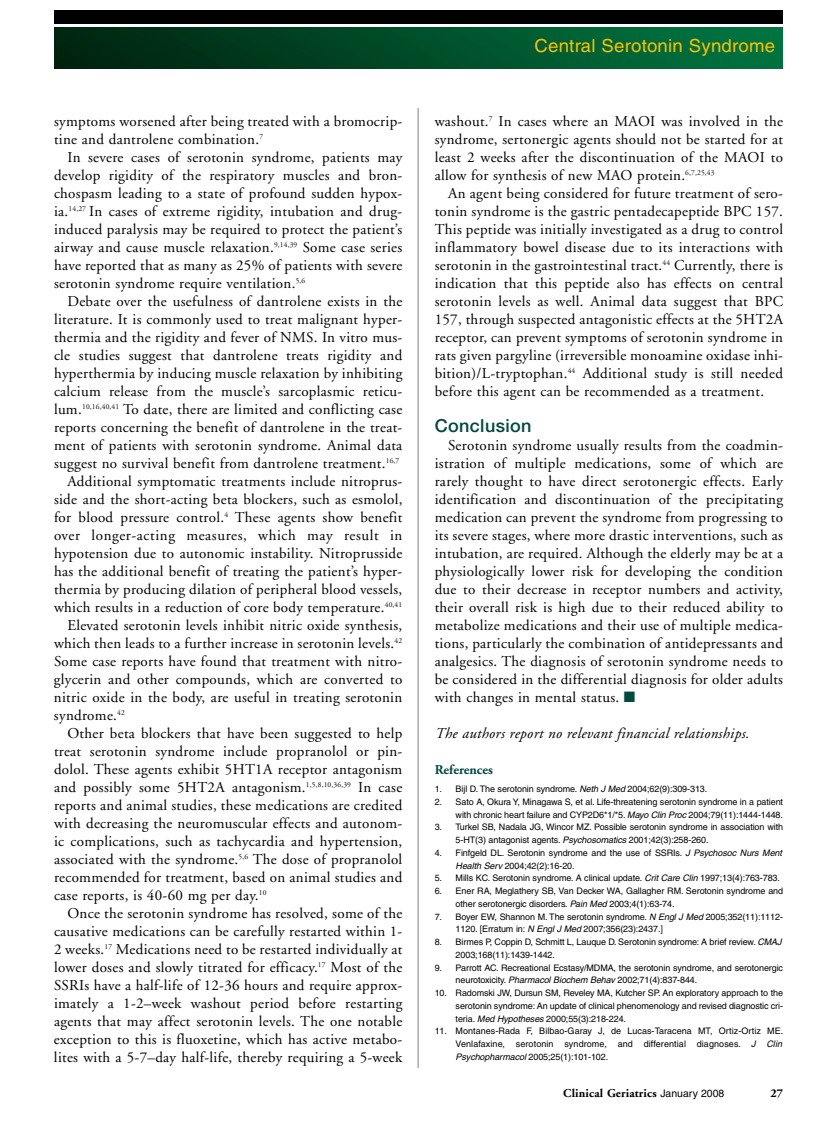
<style>
.page{position:relative;width:837px;height:1134px;background:#fff}
.page>*{position:absolute;margin:0;border:0;box-sizing:border-box;transform-origin:0 0}
.t1{font:18px "Helvetica";letter-spacing:.01em;color:#fbc200}
.t2{font:500 18px "Helvetica Neue";letter-spacing:.02em;color:#004841}
.t3{font:15px/18px "Adobe Garamond";letter-spacing:.02em;color:#000;text-align:justify}
.t4{font:italic 15px "Adobe Garamond";letter-spacing:.02em;color:#000}
.t5{font:15px "Adobe Garamond";letter-spacing:.04em;color:#000}
.t6{font:700 13.5px "Adobe Garamond";color:#004841}
.t7{font:700 12px "Adobe Garamond";letter-spacing:.015em;color:#000}
.t8{font:9px/12.8px "Helvetica";letter-spacing:-.01em;color:#000}
.s1{color:#004a41}
.s2{font-style:italic}
.s3{font-family:"Helvetica";font-weight:400;font-size:10.5px}
</style>
<div class="page">
<img style="left:54px;top:28px;width:729px;height:40px">
<div style="left:54px;top:10px;width:729px;height:14px;background:#000"></div>
<hr style="left:418px;top:108px;width:1px;height:960px;background:#808080">
<p class="t3" style="left:54px;top:113px;width:350px">symptoms worsened after being treated with a bromocrip&shy;tine and dantrolene combination.<sup>7</sup></p>
<p class="t3" style="left:54px;top:149px;width:350px;text-indent:14px">In severe cases of serotonin syndrome, patients may develop rigidity of the respiratory muscles and bron&shy;chospasm leading to a state of profound sudden hypox&shy;ia.<sup>14,27</sup> In cases of extreme rigidity, intubation and drug&shy;induced paralysis may be required to protect the patient’s airway and cause muscle relaxation.<sup>9,14,39</sup> Some case series have reported that as many as 25% of patients with severe serotonin syndrome require ventilation.<sup>5,6</sup></p>
<p class="t3" style="left:68px;top:293px;width:336px">Debate over the usefulness of dantrolene exists in the</p>
<p class="t3" style="left:54px;top:311px;width:350px">literature. It is commonly used to treat malignant hyper-</p>
<p class="t3" style="left:54px;top:329px;width:350px">thermia and the rigidity and fever of NMS. In vitro mus-</p>
<p class="t3" style="left:54px;top:347px;width:350px">cle studies suggest that dantrolene treats rigidity and</p>
<p class="t3" style="left:54px;top:365px;width:350px">hyperthermia by inducing muscle relaxation by inhibiting</p>
<p class="t3" style="left:54px;top:383px;width:350px">calcium release from the muscle’s sarcoplasmic reticu-</p>
<p class="t3" style="left:54px;top:401px;width:350px">lum.<sup>10,16,40,41</sup> To date, there are limited and conflicting case</p>
<p class="t3" style="left:54px;top:419px;width:350px">reports concerning the benefit of dantrolene in the treat-</p>
<p class="t3" style="left:54px;top:437px;width:350px">ment of patients with serotonin syndrome. Animal data</p>
<p class="t3" style="left:54px;top:455px;width:347px">suggest no survival benefit from dantrolene treatment.<sup>16,7</sup></p>
<p class="t3" style="left:68px;top:473px;width:336px">Additional symptomatic treatments include nitroprus-</p>
<p class="t3" style="left:54px;top:491px;width:350px">side and the short-acting beta blockers, such as esmolol,</p>
<p class="t3" style="left:54px;top:509px;width:350px">for blood pressure control.<sup>4</sup> These agents show benefit</p>
<p class="t5" style="left:54px;top:527px;width:350px">over longer-acting measures, which may result in</p>
<p class="t3" style="left:54px;top:545px;width:350px">hypotension due to autonomic instability. Nitroprusside</p>
<p class="t3" style="left:54px;top:563px;width:350px">has the additional benefit of treating the patient’s hyper-</p>
<p class="t3" style="left:54px;top:581px;width:350px">thermia by producing dilation of peripheral blood vessels,</p>
<p class="t3" style="left:54px;top:599px;width:350px">which results in a reduction of core body temperature.<sup>40,41</sup></p>
<p class="t3" style="left:68px;top:617px;width:336px">Elevated serotonin levels inhibit nitric oxide synthesis,</p>
<p class="t3" style="left:54px;top:635px;width:350px">which then leads to a further increase in serotonin levels.<sup>42</sup></p>
<p class="t3" style="left:54px;top:653px;width:350px">Some case reports have found that treatment with nitro-</p>
<p class="t3" style="left:54px;top:671px;width:350px">glycerin and other compounds, which are converted to</p>
<p class="t3" style="left:54px;top:689px;width:350px">nitric oxide in the body, are useful in treating serotonin</p>
<p class="t3" style="left:54px;top:707px;width:72px">syndrome.<sup>42</sup></p>
<p class="t3" style="left:68px;top:725px;width:336px">Other beta blockers that have been suggested to help</p>
<p class="t3" style="left:54px;top:743px;width:350px">treat serotonin syndrome include propranolol or pin-</p>
<p class="t3" style="left:54px;top:761px;width:350px">dolol. These agents exhibit 5HT1A receptor antagonism</p>
<p class="t3" style="left:54px;top:779px;width:350px">and possibly some 5HT2A antagonism.<sup>1,5,8,10,36,39</sup> In case</p>
<p class="t3" style="left:54px;top:797px;width:350px">reports and animal studies, these medications are credited</p>
<p class="t3" style="left:54px;top:815px;width:350px">with decreasing the neuromuscular effects and autonom-</p>
<p class="t3" style="left:54px;top:833px;width:350px">ic complications, such as tachycardia and hypertension,</p>
<p class="t3" style="left:54px;top:851px;width:350px">associated with the syndrome.<sup>5,6</sup> The dose of propranolol</p>
<p class="t3" style="left:54px;top:869px;width:350px">recommended for treatment, based on animal studies and</p>
<p class="t3" style="left:54px;top:887px;width:214px">case reports, is 40-60 mg per day.<sup>10</sup></p>
<p class="t3" style="left:68px;top:905px;width:336px">Once the serotonin syndrome has resolved, some of the</p>
<p class="t3" style="left:54px;top:923px;width:350px">causative medications can be carefully restarted within 1-</p>
<p class="t3" style="left:54px;top:941px;width:350px">2 weeks.<sup>17</sup> Medications need to be restarted individually at</p>
<p class="t3" style="left:54px;top:959px;width:350px">lower doses and slowly titrated for efficacy.<sup>17</sup> Most of the</p>
<p class="t3" style="left:54px;top:977px;width:350px">SSRIs have a half-life of 12-36 hours and require approx-</p>
<p class="t3" style="left:54px;top:995px;width:350px">imately a 1-2–week washout period before restarting</p>
<p class="t3" style="left:54px;top:1013px;width:350px">agents that may affect serotonin levels. The one notable</p>
<p class="t3" style="left:54px;top:1031px;width:350px">exception to this is fluoxetine, which has active metabo-</p>
<p class="t3" style="left:54px;top:1049px;width:350px">lites with a 5-7–day half-life, thereby requiring a 5-week</p>
<p class="t1" style="left:535px;top:35px;width:242px">Central Serotonin Syndrome</p>
<p class="t3" style="left:435px;top:113px;width:350px">washout.<sup>7</sup> In cases where an MAOI was involved in the syndrome, sertonergic agents should not be started for at least 2 weeks after the discontinuation of the MAOI to allow for synthesis of new MAO protein.<sup>6,7,25,43</sup></p>
<p class="t3" style="left:435px;top:185px;width:350px;text-indent:14px">An agent being considered for future treatment of sero&shy;tonin syndrome is the gastric pentadecapeptide BPC 157.<br>This peptide was initially investigated as a drug to control inflammatory bowel disease due to its interactions with serotonin in the gastrointestinal tract.<sup>44</sup> Currently, there is indication that this peptide also has effects on central serotonin levels as well. Animal data suggest that BPC 157, through suspected antagonistic effects at the 5HT2A receptor, can prevent symptoms of serotonin syndrome in rats given pargyline (irreversible monoamine oxidase inhi&shy;bition)/L-tryptophan.<sup>44</sup> Additional study is still needed before this agent can be recommended as a treatment.</p>
<p class="t2" style="left:435px;top:415px;width:98px">Conclusion</p>
<p class="t3" style="left:435px;top:437px;width:350px;text-indent:14px">Serotonin syndrome usually results from the coadmin&shy;istration of multiple medications, some of which are rarely thought to have direct serotonergic effects. Early identification and discontinuation of the precipitating medication can prevent the syndrome from progressing to its severe stages, where more drastic interventions, such as intubation, are required. Although the elderly may be at a physiologically lower risk for developing the condition due to their decrease in receptor numbers and activity, their overall risk is high due to their reduced ability to metabolize medications and their use of multiple medica&shy;tions, particularly the combination of antidepressants and analgesics. The diagnosis of serotonin syndrome needs to be considered in the differential diagnosis for older adults with changes in mental status. <span class="s1">■</span></p>
<p class="t4" style="left:435px;top:725px;width:316px">The authors report no relevant financial relationships.</p>
<p class="t6" style="left:435px;top:762px;width:60px">References</p>
<p class="t8" style="left:435px;top:783px;width:274px">1. Bijl D. The serotonin syndrome. <span class="s2">Neth J Med</span> 2004;62(9):309-313.</p>
<p class="t8" style="left:435px;top:795px;width:350px;text-align:right">2. Sato A, Okura Y, Minagawa S, et al. Life-threatening serotonin syndrome in a patient with chronic heart failure and CYP2D6*1/*5. <span class="s2">Mayo Clin Proc</span> 2004;79(11):1444-1448.</p>
<p class="t8" style="left:456px;top:821px;width:329px;text-indent:-21px">3. Turkel SB, Nadala JG, Wincor MZ. Possible serotonin syndrome in association with<br>5-HT(3) antagonist agents. <span class="s2">Psychosomatics</span> 2001;42(3):258-260.</p>
<p class="t8" style="left:456px;top:846px;width:328px;text-indent:-21px">4. Finfgeld DL. Serotonin syndrome and the use of SSRIs. <span class="s2">J Psychosoc Nurs Ment<br>Health Serv</span> 2004;42(2):16-20.</p>
<p class="t8" style="left:435px;top:872px;width:347px">5. Mills KC. Serotonin syndrome. A clinical update. <span class="s2">Crit Care Clin</span> 1997;13(4):763-783.</p>
<p class="t8" style="left:456px;top:885px;width:329px;text-indent:-21px">6. Ener RA, Meglathery SB, Van Decker WA, Gallagher RM. Serotonin syndrome and other serotonergic disorders. <span class="s2">Pain Med</span> 2003;4(1):63-74.</p>
<p class="t8" style="left:456px;top:910px;width:329px;text-indent:-21px">7. Boyer EW, Shannon M. The serotonin syndrome. <span class="s2">N Engl J Med</span> 2005;352(11):1112-<br>1120. [Erratum in: <span class="s2">N Engl J Med</span> 2007;356(23):2437.]</p>
<p class="t8" style="left:456px;top:936px;width:327px;text-indent:-21px">8. Birmes P, Coppin D, Schmitt L, Lauque D. Serotonin syndrome: A brief review. <span class="s2">CMAJ<br></span>2003;168(11):1439-1442.</p>
<p class="t8" style="left:456px;top:961px;width:329px;text-indent:-21px">9. Parrott AC. Recreational Ecstasy/MDMA, the serotonin syndrome, and serotonergic neurotoxicity. <span class="s2">Pharmacol Biochem Behav</span> 2002;71(4):837-844.</p>
<p class="t8" style="left:456px;top:987px;width:329px;text-align:justify;text-indent:-21px">10. Radomski JW, Dursun SM, Reveley MA, Kutcher SP. An exploratory approach to the serotonin syndrome: An update of clinical phenomenology and revised diagnostic cri&shy;teria. <span class="s2">Med Hypotheses</span> 2000;55(3):218-224.</p>
<p class="t8" style="left:456px;top:1025px;width:329px;text-align:justify;text-indent:-21px">11. Montanes-Rada F, Bilbao-Garay J, de Lucas-Taracena MT, Ortiz-Ortiz ME.<br>Venlafaxine, serotonin syndrome, and differential diagnoses. <span class="s2">J Clin Psychopharmacol</span> 2005;25(1):101-102.</p>
<p class="t7" style="left:563px;top:1087px;width:163px">Clinical Geriatrics <span class="s3">January 2008</span></p>
<p class="t7" style="left:771px;top:1087px;width:14px">27</p>
</div>
